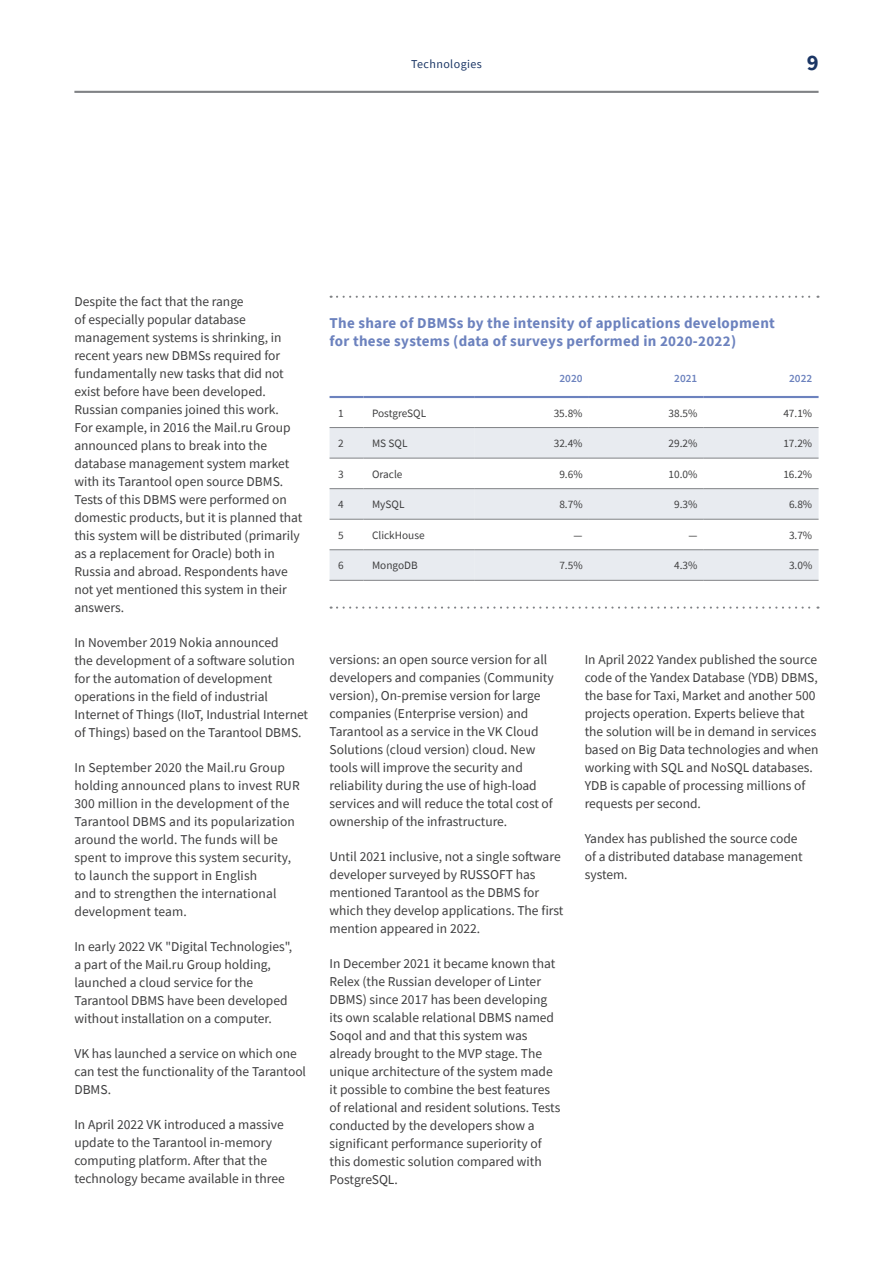
<style>
.page{position:relative;width:893px;height:1263px;background:#fff}
.page>*{position:absolute;margin:0;border:0;box-sizing:border-box;transform-origin:0 0}
.t1{font:700 22.5px "Source Sans Pro";color:#1b3665}
.t2{font:700 15px/18px "Source Sans Pro";letter-spacing:.02em;color:#6c82be}
.t3{font:13.5px/18px "Source Sans Pro";color:#3e3e3f}
.t4{font:12px "Source Sans Pro";letter-spacing:.035em;color:#1b3665}
.t5{font:11.25px "Source Sans Pro";color:#3e3e3f}
.t6{font:600 11.25px "Source Sans Pro";color:#6c82be}
</style>
<div class="page">
<hr style="left:74px;top:91px;width:745px;height:2px;background:#808285">
<svg style="left:331px;top:606px;width:487px;height:3px"></svg>
<svg style="left:331px;top:296px;width:487px;height:2px"></svg>
<svg style="left:330px;top:428px;width:144px;height:152px"></svg>
<svg style="left:474px;top:428px;width:345px;height:152px;fill:#e8ebf0"></svg>
<hr style="left:330px;top:458px;width:34px;height:1px;background:#808285">
<hr style="left:364px;top:458px;width:110px;height:1px;background:#808285">
<hr style="left:474px;top:458px;width:115px;height:1px;background:#808285">
<hr style="left:589px;top:458px;width:115px;height:1px;background:#808285">
<hr style="left:704px;top:458px;width:115px;height:1px;background:#808285">
<hr style="left:330px;top:488px;width:34px;height:1px;background:#808285">
<hr style="left:364px;top:488px;width:110px;height:1px;background:#808285">
<hr style="left:474px;top:488px;width:115px;height:1px;background:#808285">
<hr style="left:589px;top:488px;width:115px;height:1px;background:#808285">
<hr style="left:704px;top:488px;width:115px;height:1px;background:#808285">
<hr style="left:330px;top:519px;width:34px;height:1px;background:#808285">
<hr style="left:364px;top:519px;width:110px;height:1px;background:#808285">
<hr style="left:474px;top:519px;width:115px;height:1px;background:#808285">
<hr style="left:589px;top:519px;width:115px;height:1px;background:#808285">
<hr style="left:704px;top:519px;width:115px;height:1px;background:#808285">
<hr style="left:330px;top:549px;width:34px;height:1px;background:#808285">
<hr style="left:364px;top:549px;width:110px;height:1px;background:#808285">
<hr style="left:474px;top:549px;width:115px;height:1px;background:#808285">
<hr style="left:589px;top:549px;width:115px;height:1px;background:#808285">
<hr style="left:704px;top:549px;width:115px;height:1px;background:#808285">
<hr style="left:330px;top:580px;width:34px;height:1px;background:#808285">
<hr style="left:364px;top:580px;width:110px;height:1px;background:#808285">
<hr style="left:474px;top:580px;width:115px;height:1px;background:#808285">
<hr style="left:589px;top:580px;width:115px;height:1px;background:#808285">
<hr style="left:704px;top:580px;width:115px;height:1px;background:#808285">
<hr style="left:330px;top:427px;width:34px;height:1px;background:#808285">
<hr style="left:364px;top:427px;width:110px;height:1px;background:#808285">
<hr style="left:330px;top:396px;width:34px;height:2px;background:#6c82be">
<hr style="left:364px;top:396px;width:110px;height:2px;background:#6c82be">
<hr style="left:474px;top:396px;width:115px;height:2px;background:#6c82be">
<hr style="left:589px;top:396px;width:115px;height:2px;background:#6c82be">
<hr style="left:704px;top:396px;width:115px;height:2px;background:#6c82be">
<hr style="left:474px;top:427px;width:115px;height:1px;background:#808285">
<hr style="left:589px;top:427px;width:115px;height:1px;background:#808285">
<hr style="left:704px;top:427px;width:115px;height:1px;background:#808285">
<p class="t4" style="left:411px;top:56px;width:72px">Technologies</p>
<h1 class="t1" style="left:807px;top:47px;width:13px">9</h1>
<p class="t3" style="left:74px;top:292px;width:229px">Despite the fact that the range<br>of especially popular database management systems is shrinking, in recent years new DBMSs required for fundamentally new tasks that did not exist before have been developed.<br>Russian companies joined this work.<br>For example, in 2016 the Mail.ru Group announced plans to break into the database management system market with its Tarantool open source DBMS.<br>Tests of this DBMS were performed on domestic products, but it is planned that this system will be distributed (primarily as a replacement for Oracle) both in Russia and abroad. Respondents have not yet mentioned this system in their answers.</p>
<p class="t3" style="left:74px;top:633px;width:235px">In November 2019 Nokia announced<br>the development of a software solution for the automation of development operations in the field of industrial Internet of Things (IIoT, Industrial Internet of Things) based on the Tarantool DBMS.</p>
<p class="t3" style="left:74px;top:758px;width:227px">In September 2020 the Mail.ru Group holding announced plans to invest RUR 300 million in the development of the Tarantool DBMS and its popularization around the world. The funds will be spent to improve this system security, to launch the support in English<br>and to strengthen the international development team.</p>
<p class="t3" style="left:74px;top:937px;width:219px">In early 2022 VK "Digital Technologies", a part of the Mail.ru Group holding, launched a cloud service for the Tarantool DBMS have been developed without installation on a computer.</p>
<p class="t3" style="left:74px;top:1044px;width:233px">VK has launched a service on which one can test the functionality of the Tarantool<br>DBMS.</p>
<p class="t3" style="left:74px;top:1115px;width:212px">In April 2022 VK introduced a massive update to the Tarantool in-memory computing platform. After that the technology became available in three</p>
<p class="t2" style="left:330px;top:314px;width:447px">The share of DBMSs by the intensity of applications development for these systems (data of surveys performed in 2020-2022)</p>
<p class="t6" style="left:559px;top:371px;width:25px">2020</p>
<p class="t6" style="left:674px;top:371px;width:25px">2021</p>
<p class="t6" style="left:789px;top:371px;width:25px">2022</p>
<p class="t5" style="left:338px;top:406px;width:7px">1</p>
<p class="t5" style="left:372px;top:406px;width:56px">PostgreSQL</p>
<p class="t5" style="left:554px;top:406px;width:30px">35.8%</p>
<p class="t5" style="left:668px;top:406px;width:30px">38.5%</p>
<p class="t5" style="left:783px;top:406px;width:30px">47.1%</p>
<p class="t5" style="left:338px;top:436px;width:7px">2</p>
<p class="t5" style="left:372px;top:436px;width:37px">MS SQL</p>
<p class="t5" style="left:554px;top:436px;width:30px">32.4%</p>
<p class="t5" style="left:669px;top:436px;width:30px">29.2%</p>
<p class="t5" style="left:783px;top:436px;width:30px">17.2%</p>
<p class="t5" style="left:338px;top:467px;width:7px">3</p>
<p class="t5" style="left:372px;top:467px;width:32px">Oracle</p>
<p class="t5" style="left:559px;top:467px;width:25px">9.6%</p>
<p class="t5" style="left:669px;top:467px;width:30px">10.0%</p>
<p class="t5" style="left:783px;top:467px;width:30px">16.2%</p>
<p class="t5" style="left:338px;top:497px;width:7px">4</p>
<p class="t5" style="left:372px;top:497px;width:34px">MySQL</p>
<p class="t5" style="left:559px;top:497px;width:25px">8.7%</p>
<p class="t5" style="left:674px;top:497px;width:25px">9.3%</p>
<p class="t5" style="left:789px;top:497px;width:25px">6.8%</p>
<p class="t5" style="left:338px;top:528px;width:7px">5</p>
<p class="t5" style="left:372px;top:528px;width:54px">ClickHouse</p>
<p class="t5" style="left:574px;top:528px;width:10px">—</p>
<p class="t5" style="left:688px;top:528px;width:10px">—</p>
<p class="t5" style="left:789px;top:528px;width:25px">3.7%</p>
<p class="t5" style="left:338px;top:558px;width:7px">6</p>
<p class="t5" style="left:372px;top:558px;width:47px">MongoDB</p>
<p class="t5" style="left:559px;top:558px;width:25px">7.5%</p>
<p class="t5" style="left:674px;top:558px;width:25px">4.3%</p>
<p class="t5" style="left:789px;top:558px;width:25px">3.0%</p>
<p class="t3" style="left:330px;top:650px;width:226px">versions: an open source version for all developers and companies (Community version), On-premise version for large companies (Enterprise version) and Tarantool as a service in the VK Cloud Solutions (cloud version) cloud. New tools will improve the security and reliability during the use of high-load services and will reduce the total cost of ownership of the infrastructure.</p>
<p class="t3" style="left:330px;top:847px;width:235px">Until 2021 inclusive, not a single software developer surveyed by RUSSOFT has mentioned Tarantool as the DBMS for which they develop applications. The first mention appeared in 2022.</p>
<p class="t3" style="left:330px;top:954px;width:232px">In December 2021 it became known that Relex (the Russian developer of Linter DBMS) since 2017 has been developing its own scalable relational DBMS named Soqol and and that this system was already brought to the MVP stage. The unique architecture of the system made it possible to combine the best features of relational and resident solutions. Tests conducted by the developers show a significant performance superiority of this domestic solution compared with PostgreSQL.</p>
<p class="t3" style="left:585px;top:650px;width:235px">In April 2022 Yandex published the source code of the Yandex Database (YDB) DBMS, the base for Taxi, Market and another 500 projects operation. Experts believe that the solution will be in demand in services based on Big Data technologies and when working with SQL and NoSQL databases.<br>YDB is capable of processing millions of requests per second.</p>
<p class="t3" style="left:585px;top:829px;width:219px">Yandex has published the source code of a distributed database management system.</p>
</div>
